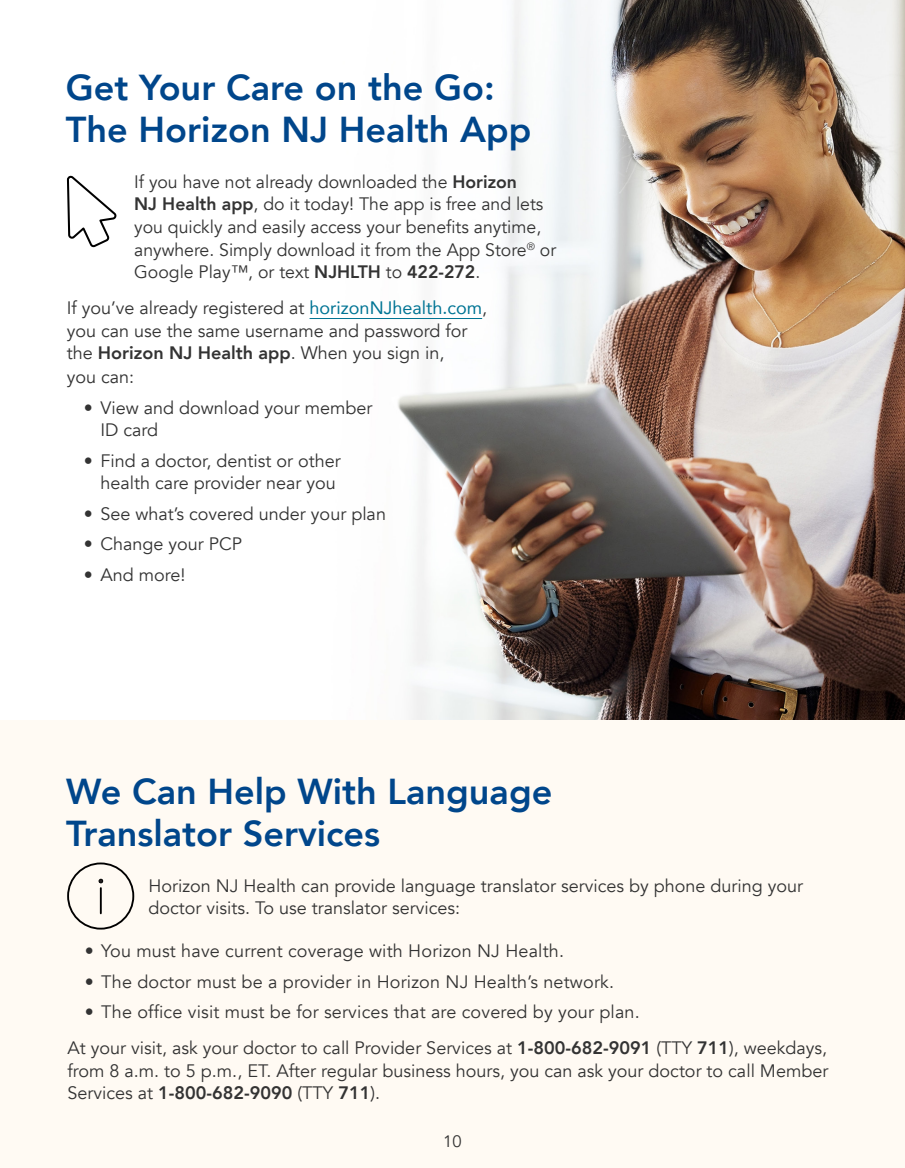
<style>
.page{position:relative;width:905px;height:1168px;background:#fff}
.page>*{position:absolute;margin:0;border:0;box-sizing:border-box;transform-origin:0 0}
.t1{font:800 36px/42px "Avenir";color:#00468b}
.t2{font:18px/22.5px "Avenir";color:#333}
.t3{font:16.5px "Avenir";color:#333}
.s1{font-weight:800}
.s2{color:#007494}
</style>
<div class="page">
<img style="left:398px;top:0;width:506px;height:720px">
<div style="left:0;top:720px;width:904px;height:448px;background:#fffaf3"></div>
<svg style="left:67px;top:176px;width:49px;height:71px"></svg>
<hr style="left:309px;top:318px;width:173px;height:1px;background:#007494">
<svg style="left:67px;top:862px;width:67px;height:67px"></svg>
<h1 class="t1" style="left:66px;top:67px;width:467px">Get Your Care on the Go:<br>The Horizon NJ Health App</h1>
<p class="t2" style="left:134px;top:171px;width:423px">If you have not already downloaded the <span class="s1">Horizon<br>NJ Health app</span>, do it today! The app is free and lets you quickly and easily access your benefits anytime, anywhere. Simply download it from the App Store<sup>®</sup> or Google Play™, or text <span class="s1">NJHLTH</span> to <span class="s1">422-272</span>.</p>
<p class="t2" style="left:67px;top:297px;width:422px;line-height:23px">If you’ve already registered at <span class="s2">horizonNJhealth.com</span>, you can use the same username and password for the <span class="s1">Horizon NJ Health app</span>. When you sign in,<br>you can:</p>
<p class="t2" style="left:100px;top:396px;width:273px;text-indent:-16px">• View and download your member<br>ID card</p>
<p class="t2" style="left:84px;top:450px;width:258px;text-align:right">• Find a doctor, dentist or other health care provider near you</p>
<p class="t2" style="left:84px;top:503px;width:303px">• See what’s covered under your plan</p>
<p class="t2" style="left:84px;top:533px;width:160px">• Change your PCP</p>
<p class="t2" style="left:84px;top:564px;width:103px">• And more!</p>
<h1 class="t1" style="left:66px;top:770px;width:488px">We Can Help With Language<br>Translator Services</h1>
<p class="t2" style="left:148px;top:875px;width:656px">Horizon NJ Health can provide language translator services by phone during your doctor visits. To use translator services:</p>
<p class="t2" style="left:85px;top:940px;width:481px">• You must have current coverage with Horizon NJ Health.</p>
<p class="t2" style="left:85px;top:971px;width:530px">• The doctor must be a provider in Horizon NJ Health’s network.</p>
<p class="t2" style="left:68px;top:994px;width:761px;line-height:36px;text-indent:17px">• The office visit must be for services that are covered by your plan.<br>At your visit, ask your doctor to call Provider Services at <span class="s1">1-800-682-9091</span> (TTY <span class="s1">711</span>), weekdays,</p>
<p class="t2" style="left:68px;top:1060px;width:762px">from 8 a.m. to 5 p.m., ET. After regular business hours, you can ask your doctor to call Member<br>Services at <span class="s1">1-800-682-9090</span> (TTY <span class="s1">711</span>).</p>
<p class="t3" style="left:443px;top:1132px;width:20px">10</p>
</div>
